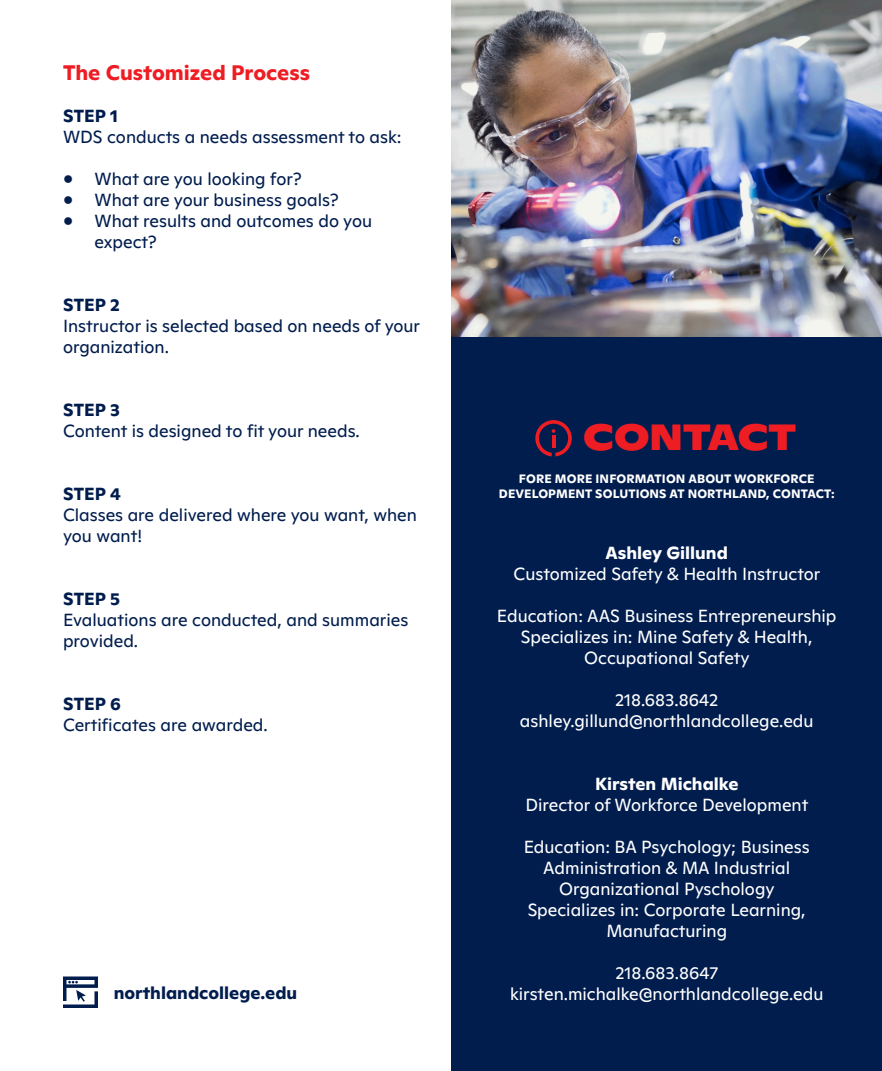
<style>
.page{position:relative;width:882px;height:1071px;background:#fff}
.page>*{position:absolute;margin:0;border:0;box-sizing:border-box;transform-origin:0 0}
.t1{font:700 36.4px "Ginto Nord";color:#ee1d23}
.t2{font:700 21px "Ginto Normal";color:#ee1d23}
.t3{font:17.5px/21px "Ginto Normal";color:#fff;text-align:center}
.t4{font:17.5px/21px "Ginto Normal";color:#001d4e}
.t5{font:700 17.5px "Ginto Normal";color:#fff}
.t6{font:700 17.5px "Ginto Normal";color:#001d4e}
.t7{font:700 12.08px/15.2px "Ginto Normal";letter-spacing:.01em;color:#fff;text-align:center}
.s1{font-weight:700}
</style>
<div class="page">
<div style="left:452px;top:358px;width:430px;height:713px;background:#001d4e"></div>
<svg style="left:535px;top:420px;width:37px;height:36px"></svg>
<div style="left:452px;top:0;width:430px;height:363px;background:#001d4e"></div>
<img style="left:452px;top:0;width:430px;height:337px">
<svg style="left:63px;top:976px;width:35px;height:32px"></svg>
<p class="t2" style="left:63px;top:56px;width:249px">The Customized Process</p>
<p class="t4" style="left:63px;top:104px;width:340px"><span class="s1">STEP 1<br></span>WDS conducts a needs assessment to ask:</p>
<p class="t4" style="left:63px;top:167px;width:240px">• What are you looking for?</p>
<p class="t4" style="left:63px;top:188px;width:277px">• What are your business goals?</p>
<p class="t4" style="left:94px;top:209px;width:279px;text-indent:-32px">• What results and outcomes do you expect?</p>
<p class="t4" style="left:63px;top:293px;width:359px"><span class="s1">STEP 2<br></span>Instructor is selected based on needs of your organization.</p>
<p class="t4" style="left:63px;top:398px;width:298px"><span class="s1">STEP 3<br></span>Content is designed to fit your needs.</p>
<p class="t4" style="left:63px;top:482px;width:355px"><span class="s1">STEP 4<br></span>Classes are delivered where you want, when you want!</p>
<p class="t4" style="left:63px;top:587px;width:347px"><span class="s1">STEP 5<br></span>Evaluations are conducted, and summaries provided.</p>
<p class="t6" style="left:63px;top:690px;width:60px">STEP 6</p>
<p class="t4" style="left:63px;top:713px;width:206px">Certificates are awarded.</p>
<p class="t1" style="left:583px;top:409px;width:215px">CONTACT</p>
<p class="t7" style="left:499px;top:470px;width:337px">FORE MORE INFORMATION ABOUT WORKFORCE<br>DEVELOPMENT SOLUTIONS AT NORTHLAND, CONTACT:</p>
<p class="t5" style="left:606px;top:540px;width:124px">Ashley Gillund</p>
<p class="t3" style="left:514px;top:562px;width:308px">Customized Safety &amp; Health Instructor</p>
<p class="t3" style="left:497px;top:604px;width:341px">Education: AAS Business Entrepreneurship</p>
<p class="t3" style="left:521px;top:625px;width:293px">Specializes in: Mine Safety &amp; Health,<br>Occupational Safety</p>
<p class="t3" style="left:615px;top:688px;width:105px">218.683.8642</p>
<p class="t3" style="left:520px;top:709px;width:295px">ashley.gillund@northlandcollege.edu</p>
<p class="t5" style="left:595px;top:771px;width:145px">Kirsten Michalke</p>
<p class="t3" style="left:526px;top:793px;width:284px">Director of Workforce Development</p>
<p class="t3" style="left:524px;top:835px;width:287px">Education: BA Psychology; Business<br>Administration &amp; MA Industrial<br>Organizational Pyschology</p>
<p class="t3" style="left:528px;top:898px;width:280px">Specializes in: Corporate Learning,<br>Manufacturing</p>
<p class="t3" style="left:615px;top:961px;width:104px">218.683.8647</p>
<p class="t6" style="left:114px;top:980px;width:185px">northlandcollege.edu</p>
<p class="t3" style="left:510px;top:982px;width:315px">kirsten.michalke@northlandcollege.edu</p>
</div>
